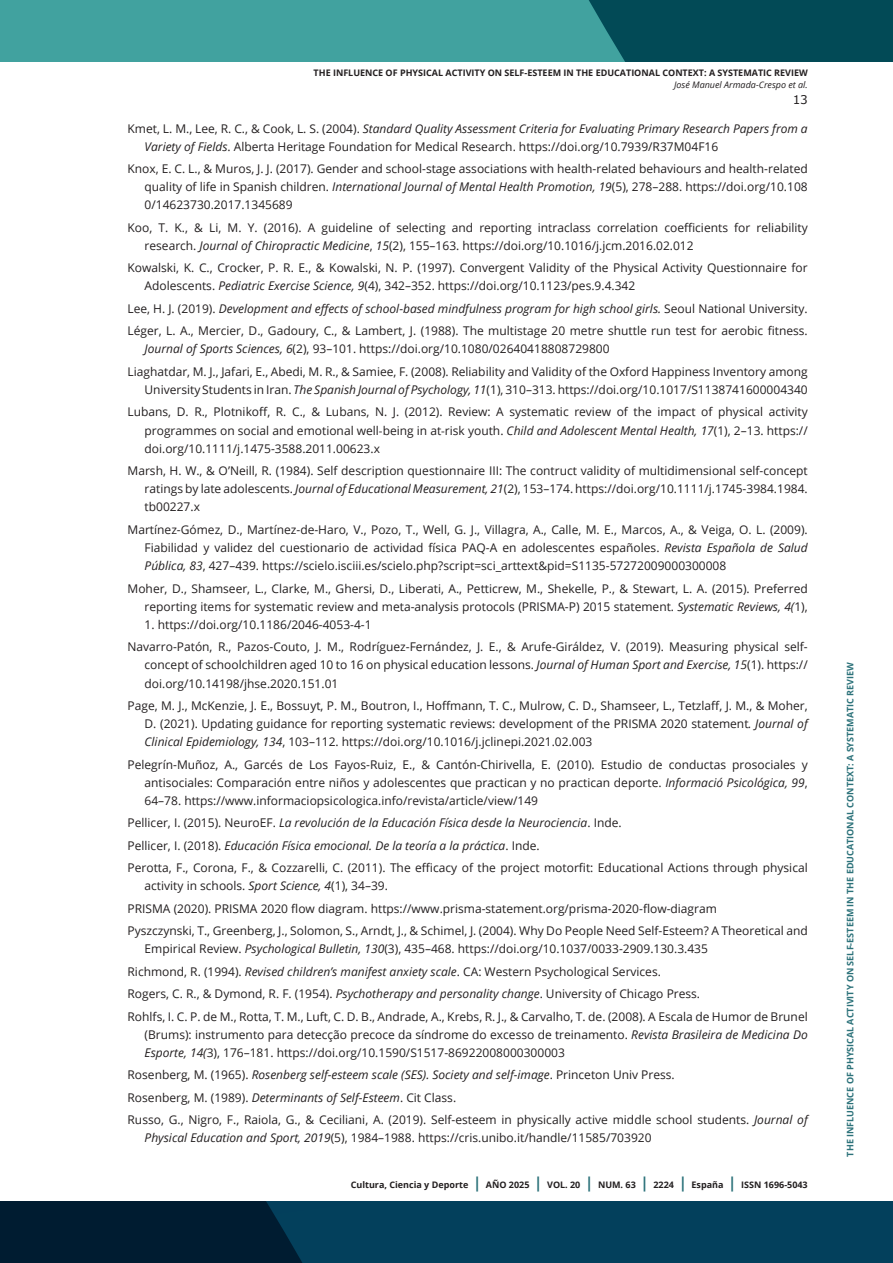
<style>
.page{position:relative;width:893px;height:1263px;background:#fff}
.page>*{position:absolute;margin:0;border:0;box-sizing:border-box;transform-origin:0 0}
.bibliografia{font:12px/18.1px "Open Sans";color:#231f20;text-align:justify}
.bibliografia-2{font:italic 12px "Open Sans";color:#231f20}
.t1{font:12px "Verdana";color:#231f20}
.t2{font:700 9px "Open Sans";color:#231f20}
.t3{font:700 9px "Open Sans";color:#2c727a}
.t4{font:italic 9px "Open Sans";color:#231f20}
.s1{font-style:italic}
.s2{font-style:normal}
.s3{font-family:"Calibri"}
.s4{font-size:15px;color:#2c727a}
</style>
<div class="page">
<svg style="left:0;top:1201px;width:893px;height:62px;background:#02344e"></svg>
<div style="left:0;top:0;width:893px;height:62px;background:#41a29f"></div>
<div style="left:589px;top:0;width:304px;height:62px;background:#024a56"></div>
<p class="t2" style="left:314px;top:67px;width:496px">THE INFLUENCE OF PHYSICAL ACTIVITY ON SELF-ESTEEM IN THE EDUCATIONAL CONTEXT: A SYSTEMATIC REVIEW</p>
<p class="t4" style="left:674px;top:79px;width:135px">José Manuel Armada-Crespo et al.</p>
<p class="t1" style="left:793px;top:91px;width:17px">13</p>
<p class="bibliografia" style="left:145px;top:119px;width:665px;text-indent:-17px">Kmet, L. M., Lee, R. C., &amp; Cook, L. S. (2004). <span class="s1">Standard Quality Assessment Criteria for Evaluating Primary Research Papers from a<br>Variety of Fields</span>. Alberta Heritage Foundation for Medical Research. https://doi.org/10.7939/R37M04F16</p>
<p class="bibliografia" style="left:145px;top:159px;width:665px;text-indent:-17px">Knox, E. C. L., &amp; Muros, J. J. (2017). Gender and school-stage associations with health-related behaviours and health-related quality of life in Spanish children. <span class="s1">International Journal of Mental Health Promotion, 19</span>(5), 278–288. https://doi.org/10.108<br>0/14623730.2017.1345689</p>
<p class="bibliografia" style="left:145px;top:218px;width:665px;text-indent:-17px">Koo, T. K., &amp; Li, M. Y. (2016). A guideline of selecting and reporting intraclass correlation coefficients for reliability research. <span class="s1">Journal of Chiropractic Medicine</span>, <span class="s1">15</span>(2), 155–163. https://doi.org/10.1016/j.jcm.2016.02.012</p>
<p class="bibliografia" style="left:145px;top:259px;width:665px;text-indent:-17px">Kowalski, K. C., Crocker, P. R. E., &amp; Kowalski, N. P. (1997). Convergent Validity of the Physical Activity Questionnaire for<br>Adolescents. <span class="s1">Pediatric Exercise Science, 9</span>(4), 342–352. https://doi.org/10.1123/pes.9.4.342</p>
<p class="bibliografia-2" style="left:128px;top:300px;width:682px"><span class="s2">Lee, H. J. (2019).</span> Development and effects of school-based mindfulness program for high school girls. <span class="s2">Seoul National University.</span></p>
<p class="bibliografia" style="left:145px;top:322px;width:665px;text-indent:-17px">Léger, L. A., Mercier, D., Gadoury, C., &amp; Lambert, J. (1988). The multistage 20 metre shuttle run test for aerobic fitness.<br><span class="s1">Journal of Sports Sciences, 6</span>(2), 93–101. https://doi.org/10.1080/02640418808729800</p>
<p class="bibliografia" style="left:128px;top:362px;width:682px;text-align:right">Liaghatdar, M. J., Jafari, E., Abedi, M. R., &amp; Samiee, F. (2008). Reliability and Validity of the Oxford Happiness Inventory among<br>University Students in Iran. <span class="s1">The Spanish Journal of Psychology, 11</span>(1), 310–313. https://doi.org/10.1017/S1138741600004340</p>
<p class="bibliografia" style="left:145px;top:403px;width:665px;text-indent:-17px">Lubans, D. R., Plotnikoff, R. C., &amp; Lubans, N. J. (2012). Review: A systematic review of the impact of physical activity programmes on social and emotional well<span class="s3">‐</span>being in at<span class="s3">‐</span>risk youth. <span class="s1">Child and Adolescent Mental Health, 17</span>(1), 2–13. https:// doi.org/10.1111/j.1475-3588.2011.00623.x</p>
<p class="bibliografia" style="left:145px;top:461px;width:665px;text-indent:-17px">Marsh, H. W., &amp; O’Neill, R. (1984). Self description questionnaire III: The contruct validity of multidimensional self-concept ratings by late adolescents. <span class="s1">Journal of Educational Measurement, 21</span>(2), 153–174. https://doi.org/10.1111/j.1745-3984.1984. tb00227.x</p>
<p class="bibliografia" style="left:145px;top:520px;width:665px;text-indent:-17px">Martínez-Gómez, D., Martínez-de-Haro, V., Pozo, T., Well, G. J., Villagra, A., Calle, M. E., Marcos, A., &amp; Veiga, O. L. (2009).<br>Fiabilidad y validez del cuestionario de actividad física PAQ-A en adolescentes españoles. <span class="s1">Revista Española de Salud Pública, 83</span>, 427–439. https://scielo.isciii.es/scielo.php?script=sci_arttext&amp;pid=S1135-57272009000300008</p>
<p class="bibliografia" style="left:128px;top:579px;width:682px;text-align:right">Moher, D., Shamseer, L., Clarke, M., Ghersi, D., Liberati, A., Petticrew, M., Shekelle, P., &amp; Stewart, L. A. (2015). Preferred reporting items for systematic review and meta-analysis protocols (PRISMA-P) 2015 statement. <span class="s1">Systematic Reviews, 4(</span>1),</p>
<p class="bibliografia" style="left:145px;top:615px;width:229px">1. https://doi.org/10.1186/2046-4053-4-1</p>
<p class="bibliografia" style="left:145px;top:637px;width:665px;text-indent:-17px">Navarro-Patón, R., Pazos-Couto, J. M., Rodríguez-Fernández, J. E., &amp; Arufe-Giráldez, V. (2019). Measuring physical self&shy;concept of schoolchildren aged 10 to 16 on physical education lessons. <span class="s1">Journal of Human Sport and Exercise, 15</span>(1). https:// doi.org/10.14198/jhse.2020.151.01</p>
<p class="bibliografia" style="left:145px;top:696px;width:665px;text-indent:-17px">Page, M. J., McKenzie, J. E., Bossuyt, P. M., Boutron, I., Hoffmann, T. C., Mulrow, C. D., Shamseer, L., Tetzlaff, J. M., &amp; Moher, D. (2021). Updating guidance for reporting systematic reviews: development of the PRISMA 2020 statement<span class="s1">. Journal of Clinical Epidemiology, 134</span>, 103–112. https://doi.org/10.1016/j.jclinepi.2021.02.003</p>
<p class="bibliografia" style="left:145px;top:755px;width:665px;text-indent:-17px">Pelegrín-Muñoz, A., Garcés de Los Fayos-Ruiz, E., &amp; Cantón-Chirivella, E. (2010). Estudio de conductas prosociales y antisociales: Comparación entre niños y adolescentes que practican y no practican deporte. <span class="s1">Informació Psicológica, 99</span>, 64–78. https://www.informaciopsicologica.info/revista/article/view/149</p>
<p class="bibliografia-2" style="left:128px;top:815px;width:496px"><span class="s2">Pellicer, I. (2015). NeuroEF.</span> La revolución de la Educación Física desde la Neurociencia<span class="s2">. Inde.</span></p>
<p class="bibliografia-2" style="left:128px;top:837px;width:414px"><span class="s2">Pellicer, I. (2018).</span> Educación Física emocional. De la teoría a la práctica<span class="s2">. Inde.</span></p>
<p class="bibliografia" style="left:145px;top:858px;width:665px;text-indent:-17px">Perotta, F., Corona, F., &amp; Cozzarelli, C. (2011). The efficacy of the project motorfit: Educational Actions through physical activity in schools. <span class="s1">Sport Science, 4</span>(1), 34–39.</p>
<p class="bibliografia" style="left:128px;top:899px;width:591px">PRISMA (2020). PRISMA 2020 flow diagram. https://www.prisma-statement.org/prisma-2020-flow-diagram</p>
<p class="bibliografia" style="left:145px;top:921px;width:665px;text-indent:-17px">Pyszczynski, T., Greenberg, J., Solomon, S., Arndt, J., &amp; Schimel, J. (2004). Why Do People Need Self-Esteem? A Theoretical and<br>Empirical Review. <span class="s1">Psychological Bulletin, 130</span>(3), 435–468. https://doi.org/10.1037/0033-2909.130.3.435</p>
<p class="bibliografia" style="left:128px;top:962px;width:535px">Richmond, R. (1994). <span class="s1">Revised children’s manifest anxiety scale</span>. CA: Western Psychological Services.</p>
<p class="bibliografia" style="left:128px;top:984px;width:574px">Rogers, C. R., &amp; Dymond, R. F. (1954). <span class="s1">Psychotherapy and personality change</span>. University of Chicago Press.</p>
<p class="bibliografia" style="left:145px;top:1007px;width:665px;text-indent:-17px">Rohlfs, I. C. P. de M., Rotta, T. M., Luft, C. D. B., Andrade, A., Krebs, R. J., &amp; Carvalho, T. de. (2008). A Escala de Humor de Brunel (Brums): instrumento para detecção precoce da síndrome do excesso de treinamento. <span class="s1">Revista Brasileira de Medicina Do Esporte, 14(</span>3), 176–181. https://doi.org/10.1590/S1517-86922008000300003</p>
<p class="bibliografia-2" style="left:128px;top:1067px;width:549px"><span class="s2">Rosenberg, M. (1965).</span> Rosenberg self-esteem scale (SES). Society and self-image<span class="s2">. Princeton Univ Press.</span></p>
<p class="bibliografia" style="left:128px;top:1088px;width:330px">Rosenberg, M. (1989). <span class="s1">Determinants of Self-Esteem</span>. Cit Class.</p>
<p class="bibliografia" style="left:145px;top:1110px;width:665px;text-indent:-17px">Russo, G., Nigro, F., Raiola, G., &amp; Ceciliani, A. (2019). Self-esteem in physically active middle school students. <span class="s1">Journal of<br>Physical Education and Sport, 2019</span>(5), 1984–1988. https://cris.unibo.it/handle/11585/703920</p>
<p class="t2" style="left:351px;top:1179px;width:458px">Cultura, Ciencia y Deporte <span class="s4">|</span> AÑO 2025 <span class="s4">|</span> VOL. 20 <span class="s4">|</span> NUM. 63 <span class="s4">|</span> 2224 <span class="s4">|</span> España <span class="s4">|</span> ISSN 1696-5043</p>
<p class="t3" style="left:844px;top:1156px;width:496px;rotate:-90deg">THE INFLUENCE OF PHYSICAL ACTIVITY ON SELF-ESTEEM IN THE EDUCATIONAL CONTEXT: A SYSTEMATIC REVIEW</p>
</div>
